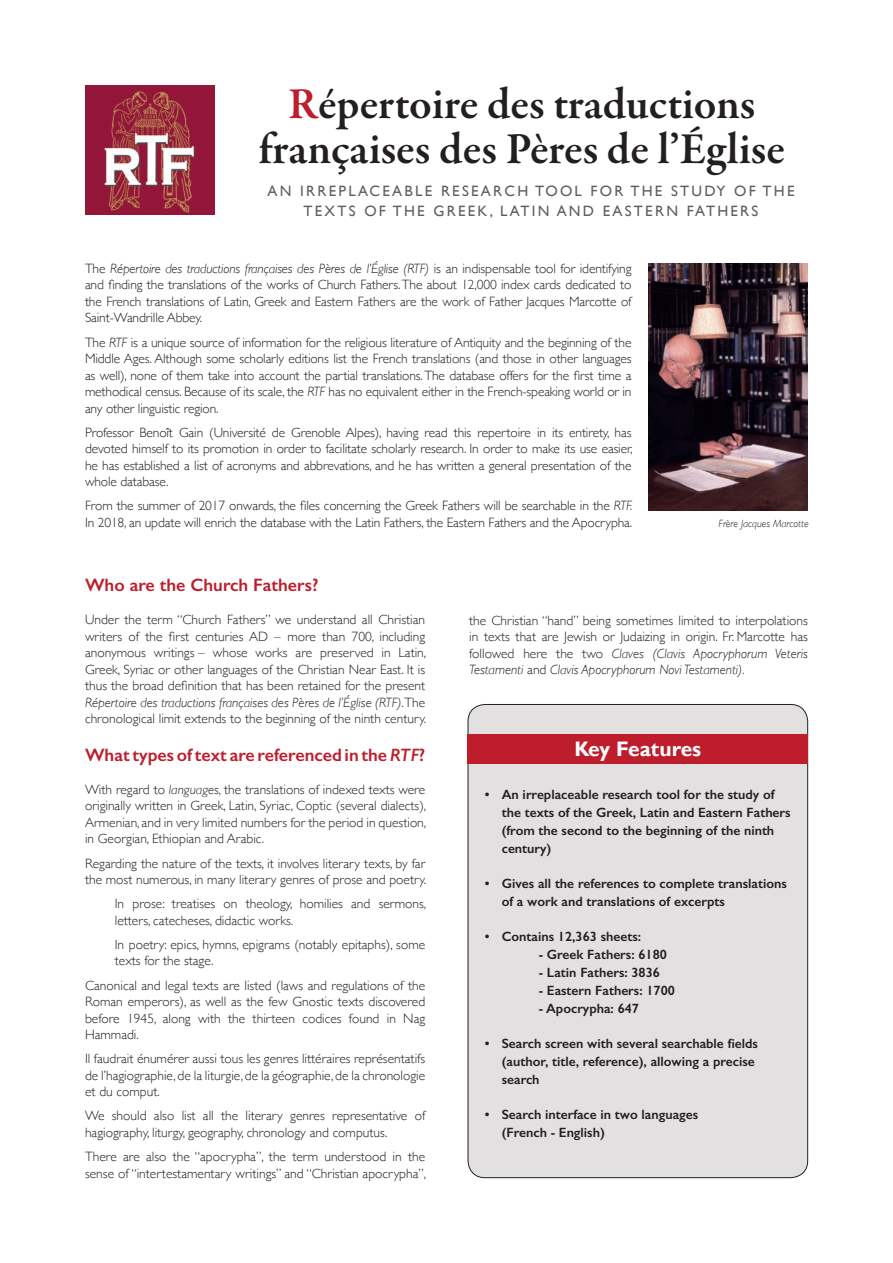
<style>
.page{position:relative;width:893px;height:1263px;background:#fff}
.page>*{position:absolute;margin:0;border:0;box-sizing:border-box;transform-origin:0 0}
.t1{font:600 45px/45px "Garamond Premr Pro";color:#231f20;text-align:center}
.t2{font:700 21px "Gill Sans";color:#fff}
.t3{font:600 18px "Gill Sans";color:#be1d2c}
.t4{font:15px/19.5px "Gill Sans";letter-spacing:.15em;color:#5f5f62;text-align:center}
.t5{font:300 13.5px/16.5px "Gill Sans";color:#231f20;text-align:justify}
.t6{font:600 13.5px/18px "Gill Sans";color:#231f20}
.t7{font:italic 300 10.5px "Gill Sans";color:#231f20}
.s1{color:#be1d2c}
.s2{font-style:italic}
</style>
<div class="page">
<div style="left:468px;top:704px;width:340px;height:474px;background:#e2e0e0;border-radius:17px"></div>
<div style="left:468px;top:734px;width:340px;height:30px;background:#be1d2c"></div>
<img style="left:85px;top:85px;width:129px;height:129px">
<img style="left:648px;top:264px;width:160px;height:246px">
<h1 class="t1" style="left:259px;top:82px;width:528px"><span class="s1">R</span>épertoire des traductions françaises des Pères de l’Église</h1>
<p class="t4" style="left:267px;top:181px;width:528px">AN IRREPLACEABLE RESEARCH TOOL FOR THE STUDY OF THE<br>TEXTS OF THE GREEK, LATIN AND EASTERN FATHERS</p>
<p class="t5" style="left:85px;top:260px;width:548px">The <span class="s2">Répertoire des traductions françaises des Pères de l’Église (RTF)</span> is an indispensable tool for identifying and finding the translations of the works of Church Fathers. The about 12,000 index cards dedicated to the French translations of Latin, Greek and Eastern Fathers are the work of Father Jacques Marcotte of Saint-Wandrille Abbey.</p>
<p class="t5" style="left:85px;top:333px;width:548px">The <span class="s2">RTF</span> is a unique source of information for the religious literature of Antiquity and the beginning of the Middle Ages. Although some scholarly editions list the French translations (and those in other languages as well), none of them take into account the partial translations. The database offers for the first time a methodical census. Because of its scale, the <span class="s2">RTF</span> has no equivalent either in the French-speaking world or in any other linguistic region.</p>
<p class="t5" style="left:85px;top:423px;width:549px">Professor Benoît Gain (Université de Grenoble Alpes), having read this repertoire in its entirety, has devoted himself to its promotion in order to facilitate scholarly research. In order to make its use easier, he has established a list of acronyms and abbrevations, and he has written a general presentation of the whole database.</p>
<p class="t5" style="left:85px;top:497px;width:549px">From the summer of 2017 onwards, the files concerning the Greek Fathers will be searchable in the <span class="s2">RTF.<br></span>In 2018, an update will enrich the database with the Latin Fathers, the Eastern Fathers and the Apocrypha.</p>
<p class="t7" style="left:719px;top:517px;width:92px">Frère Jacques Marcotte</p>
<h3 class="t3" style="left:85px;top:574px;width:235px">Who are the Church Fathers?</h3>
<p class="t5" style="left:85px;top:611px;width:343px">Under the term “Church Fathers” we understand all Christian writers of the first centuries AD – more than 700, including anonymous writings – whose works are preserved in Latin, Greek, Syriac or other languages of the Christian Near East. It is thus the broad definition that has been retained for the present <span class="s2">Répertoire des traductions françaises des Pères de l’Église (RTF)</span>.The chronological limit extends to the beginning of the ninth century.</p>
<h3 class="t3" style="left:85px;top:744px;width:342px">What types of text are referenced in the <span class="s2">RTF</span>?</h3>
<p class="t5" style="left:85px;top:781px;width:343px">With regard to <span class="s2">languages</span>, the translations of indexed texts were originally written in Greek, Latin, Syriac, Coptic (several dialects), Armenian, and in very limited numbers for the period in question, in Georgian, Ethiopian and Arabic.</p>
<p class="t5" style="left:85px;top:854px;width:343px">Regarding the nature of the texts, it involves literary texts, by far the most numerous, in many literary genres of prose and poetry.</p>
<p class="t5" style="left:115px;top:895px;width:313px">In prose: treatises on theology, homilies and sermons, letters, catecheses, didactic works.</p>
<p class="t5" style="left:115px;top:935px;width:312px">In poetry: epics, hymns, epigrams (notably epitaphs), some texts for the stage.</p>
<p class="t5" style="left:85px;top:976px;width:342px">Canonical and legal texts are listed (laws and regulations of the Roman emperors), as well as the few Gnostic texts discovered before 1945, along with the thirteen codices found in Nag Hammadi.</p>
<p class="t5" style="left:85px;top:1050px;width:342px">Il faudrait énumérer aussi tous les genres littéraires représentatifs de l’hagiographie, de la liturgie, de la géographie, de la chronologie et du comput.</p>
<p class="t5" style="left:85px;top:1107px;width:342px">We should also list all the literary genres representative of hagiography, liturgy, geography, chronology and computus.</p>
<p class="t5" style="left:85px;top:1148px;width:343px">There are also the “apocrypha”, the term understood in the sense of “intertestamentary writings” and “Christian apocrypha”,</p>
<p class="t5" style="left:469px;top:611px;width:340px">the Christian “hand” being sometimes limited to interpolations in texts that are Jewish or Judaizing in origin. Fr. Marcotte has followed here the two <span class="s2">Claves (Clavis Apocryphorum Veteris Testamenti</span> and <span class="s2">Clavis Apocryphorum Novi Testamenti).</span></p>
<h2 class="t2" style="left:574px;top:736px;width:128px">Key Features</h2>
<p class="t6" style="left:502px;top:786px;width:290px;text-indent:-17px">• An irreplaceable research tool for the study of the texts of the Greek, Latin and Eastern Fathers (from the second to the beginning of the ninth century)</p>
<p class="t6" style="left:502px;top:875px;width:287px;text-indent:-17px">• Gives all the references to complete translations of a work and translations of excerpts</p>
<p class="t6" style="left:485px;top:928px;width:158px">• Contains 12,363 sheets:</p>
<p class="t6" style="left:539px;top:946px;width:130px">- Greek Fathers: 6180</p>
<p class="t6" style="left:539px;top:964px;width:123px">- Latin Fathers: 3836</p>
<p class="t6" style="left:539px;top:982px;width:138px">- Eastern Fathers: 1700</p>
<p class="t6" style="left:539px;top:1000px;width:102px">- Apocrypha: 647</p>
<p class="t6" style="left:502px;top:1035px;width:258px;text-indent:-17px">• Search screen with several searchable fields (author, title, reference), allowing a precise search</p>
<p class="t6" style="left:502px;top:1106px;width:198px;text-indent:-17px">• Search interface in two languages (French - English)</p>
</div>
